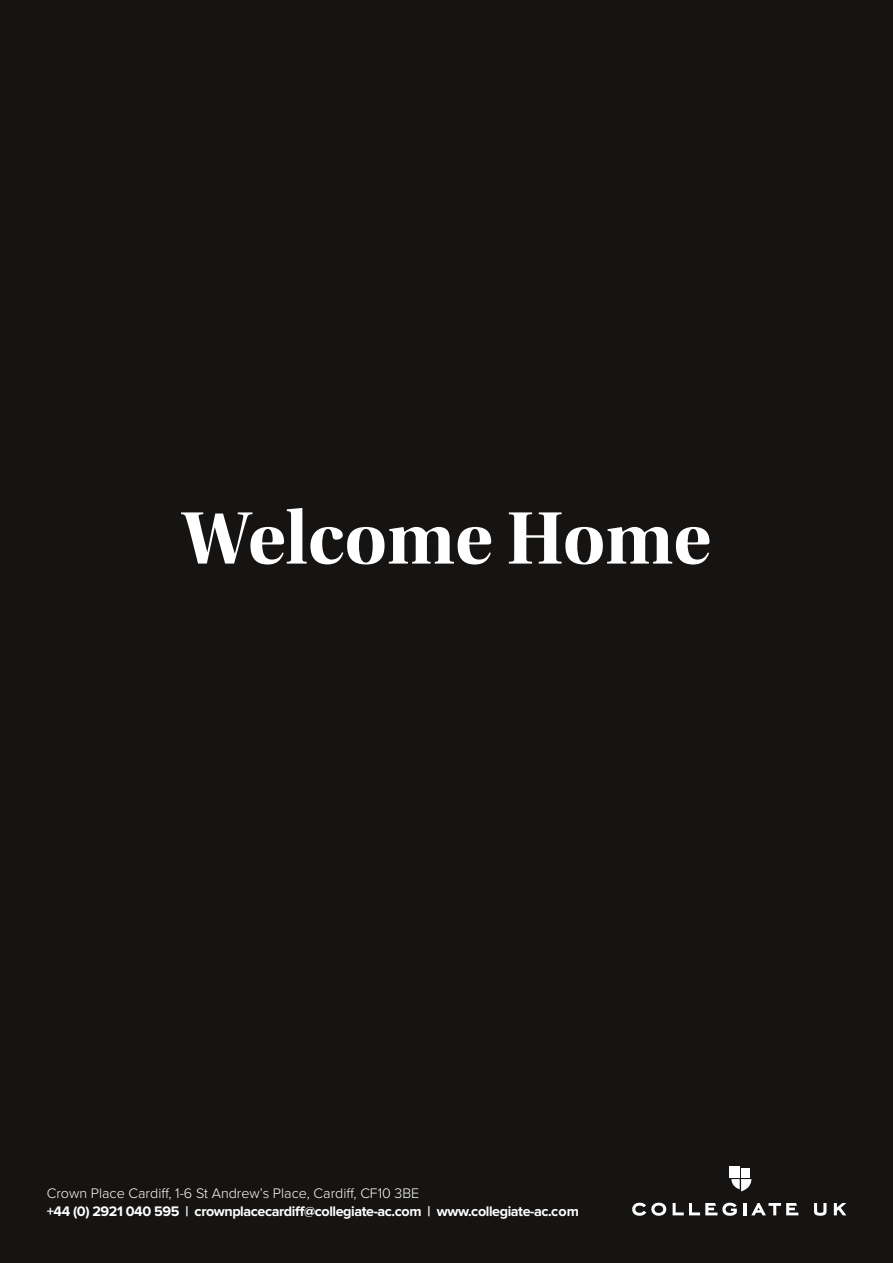
<style>
.page{position:relative;width:893px;height:1263px;background:#161412}
.page>*{position:absolute;margin:0;border:0;box-sizing:border-box;transform-origin:0 0}
.t1{font:77.55px "Utopia Std Bold Disp";color:#fff}
.t2{font:700 14.4px "Proxima Nova";letter-spacing:-.03em;color:#fff}
.t3{font:300 14.4px "Proxima Nova";color:#fff}
</style>
<div class="page">
<svg style="left:632px;top:1203px;width:34px;height:13px"></svg>
<svg style="left:673px;top:1203px;width:64px;height:13px"></svg>
<svg style="left:743px;top:1203px;width:55px;height:12px"></svg>
<svg style="left:814px;top:1203px;width:12px;height:13px"></svg>
<svg style="left:834px;top:1203px;width:12px;height:12px"></svg>
<div style="left:741px;top:1168px;width:8px;height:10px;background:#fff"></div>
<svg style="left:731px;top:1179px;width:20px;height:12px"></svg>
<div style="left:729px;top:1166px;width:11px;height:12px;background:#fff"></div>
<h1 class="t1" style="left:182px;top:495px;width:531px">Welcome Home</h1>
<p class="t3" style="left:47px;top:1182px;width:374px">Crown Place Cardiff, 1-6 St Andrew’s Place, Cardiff, CF10 3BE</p>
<p class="t2" style="left:47px;top:1204px;width:534px">+44 (0) 2921 040 595 | crownplacecardiff@collegiate-ac.com | www.collegiate-ac.com</p>
</div>
